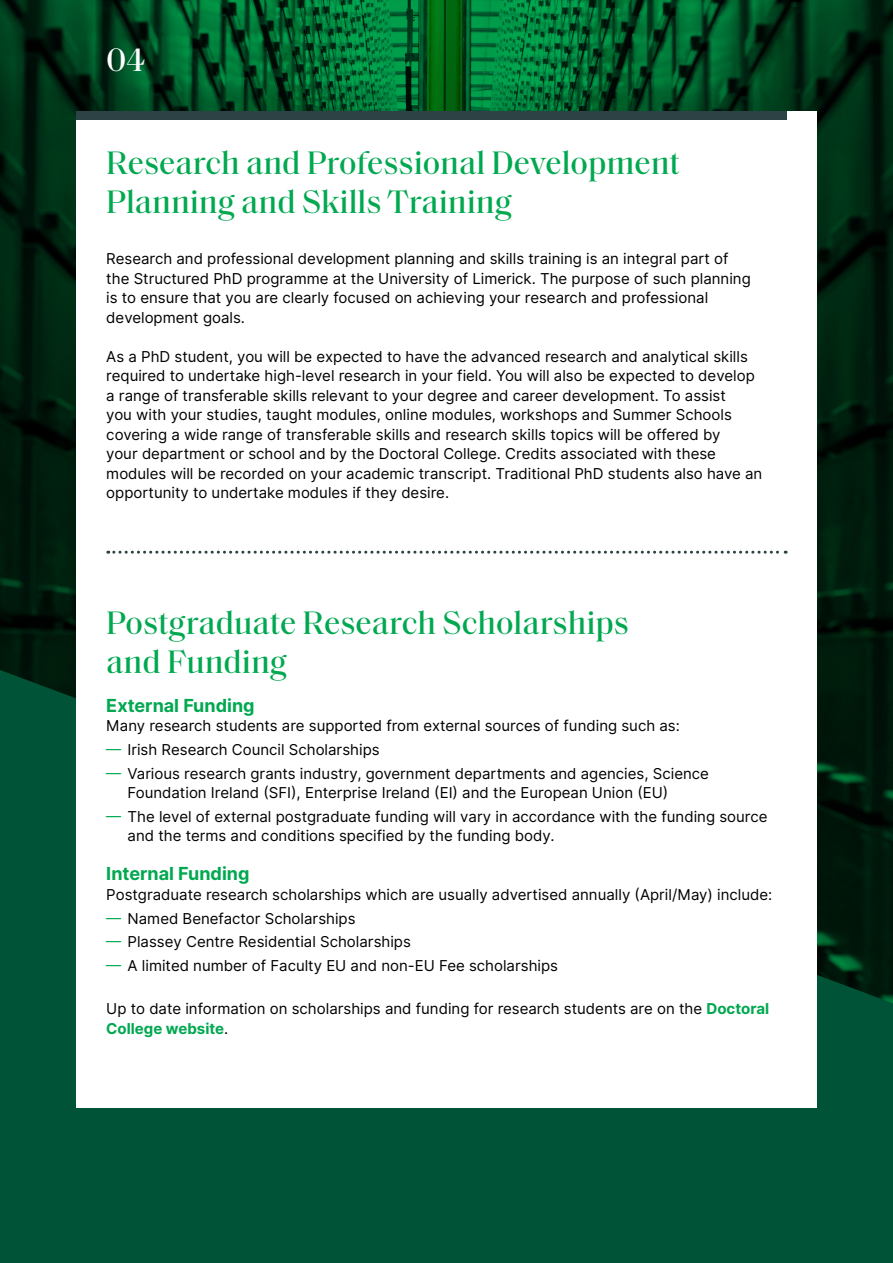
<style>
.page{position:relative;width:893px;height:1263px;background:#fff}
.page>*{position:absolute;margin:0;border:0;box-sizing:border-box;transform-origin:0 0}
.t1{font:500 33px/39px "Saol Standard";color:#00a850}
.t2{font:500 33px "Saol Standard";color:#fff}
.t3{font:700 18px "Inter";color:#00a850}
.t4{font:15px/19.5px "Inter";color:#000}
.s1{color:#00a850}
.s2{font-weight:700;color:#00a850}
</style>
<div class="page">
<img style="left:0;top:0;width:893px;height:670px">
<svg style="left:0;top:670px;width:893px;height:593px;background:#004b30"></svg>
<div style="left:76px;top:111px;width:741px;height:997px;background:#fff"></div>
<svg style="left:108px;top:551px;width:678px;height:3px"></svg>
<div style="left:76px;top:111px;width:710px;height:8px;background:#2d4245"></div>
<h1 class="t2" style="left:106px;top:36px;width:40px">04</h1>
<h1 class="t1" style="left:106px;top:141px;width:575px">Research and Professional Development<br>Planning and Skills Training</h1>
<p class="t4" style="left:106px;top:249px;width:646px">Research and professional development planning and skills training is an integral part of the Structured PhD programme at the University of Limerick. The purpose of such planning is to ensure that you are clearly focused on achieving your research and professional development goals.</p>
<p class="t4" style="left:106px;top:347px;width:657px">As a PhD student, you will be expected to have the advanced research and analytical skills required to undertake high-level research in your field. You will also be expected to develop a range of transferable skills relevant to your degree and career development. To assist<br>you with your studies, taught modules, online modules, workshops and Summer Schools covering a wide range of transferable skills and research skills topics will be offered by<br>your department or school and by the Doctoral College. Credits associated with these modules will be recorded on your academic transcript. Traditional PhD students also have an opportunity to undertake modules if they desire.</p>
<h1 class="t1" style="left:106px;top:601px;width:524px">Postgraduate Research Scholarships and Funding</h1>
<p class="t3" style="left:106px;top:692px;width:150px">External Funding</p>
<p class="t4" style="left:106px;top:716px;width:575px">Many research students are supported from external sources of funding such as:</p>
<p class="t4" style="left:106px;top:740px;width:275px"><span class="s1">—</span> Irish Research Council Scholarships</p>
<p class="t4" style="left:128px;top:764px;width:583px;text-indent:-21px"><span class="s1">—</span> Various research grants industry, government departments and agencies, Science<br>Foundation Ireland (SFI), Enterprise Ireland (EI) and the European Union (EU)</p>
<p class="t4" style="left:128px;top:807px;width:641px;text-indent:-21px"><span class="s1">—</span> The level of external postgraduate funding will vary in accordance with the funding source and the terms and conditions specified by the funding body.</p>
<p class="t3" style="left:106px;top:861px;width:145px">Internal Funding</p>
<p class="t4" style="left:106px;top:885px;width:668px">Postgraduate research scholarships which are usually advertised annually (April/May) include:</p>
<p class="t4" style="left:106px;top:909px;width:251px"><span class="s1">—</span> Named Benefactor Scholarships</p>
<p class="t4" style="left:106px;top:932px;width:306px"><span class="s1">—</span> Plassey Centre Residential Scholarships</p>
<p class="t4" style="left:106px;top:956px;width:453px"><span class="s1">—</span> A limited number of Faculty EU and non-EU Fee scholarships</p>
<p class="t4" style="left:106px;top:999px;width:664px">Up to date information on scholarships and funding for research students are on the <span class="s2">Doctoral<br>College website</span>.</p>
</div>
